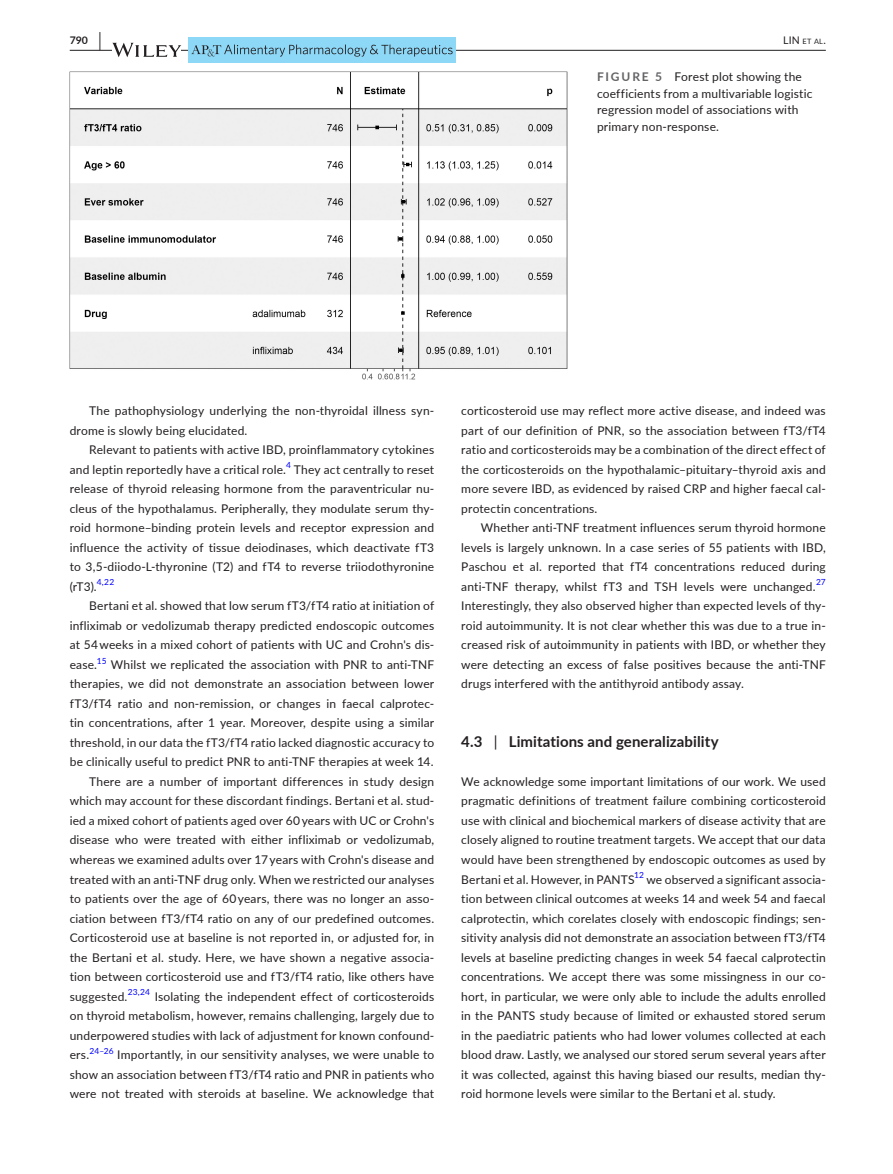
<style>
.page{position:relative;width:893px;height:1174px;background:#fff}
.page>*{position:absolute;margin:0;border:0;box-sizing:border-box;transform-origin:0 0}
.t1{font:700 15px "Lato";letter-spacing:.005em;color:#231f20}
.t2{font:12px/19.5px "Lato";letter-spacing:.015em;color:#231f20;text-align:justify}
.t3{font:10.5px "Lato";color:#231f20}
.t4{font:700 10.5px "Lato";color:#231f20}
.t5{font:8.4px "Lato";color:#00f}
.s1{font-size:19.5px}
.s2{font-size:7.35px}
.s3{font-weight:700;color:#636366}
.s4{font-weight:400}
</style>
<div class="page">
<hr style="left:70px;top:50px;width:756px;height:1px;background:#231f20">
<svg style="left:112px;top:43px;width:69px;height:14px"></svg>
<div style="left:189px;top:38px;width:267px;height:25px;background:#8dd7f7"></div>
<svg style="left:191px;top:44px;width:262px;height:13px"></svg>
<img style="left:70px;top:72px;width:497px;height:307px">
<p class="t4" style="left:70px;top:33px;width:33px">790 <span class="s1">|</span></p>
<p class="t3" style="left:783px;top:33px;width:44px">LIN <span class="s2">et al</span>.</p>
<p class="t2" style="left:597px;top:68px;width:217px;line-height:16.5px;text-align:left"><span class="s3">FIGURE 5</span> Forest plot showing the coefficients from a multivariable logistic regression model of associations with primary non-response.</p>
<p class="t2" style="left:70px;top:401px;width:366px;text-indent:20px">The pathophysiology underlying the non-thyroidal illness syn&shy;drome is slowly being elucidated.</p>
<p class="t2" style="left:70px;top:440px;width:366px;text-indent:20px">Relevant to patients with active IBD, proinflammatory cytokines and leptin reportedly have a critical role.</p>
<p class="t5" style="left:286px;top:459px;width:6px">4</p>
<p class="t2" style="left:70px;top:459px;width:366px;text-indent:224px">They act centrally to reset release of thyroid releasing hormone from the paraventricular nu&shy;cleus of the hypothalamus. Peripherally, they modulate serum thy&shy;roid hormone–binding protein levels and receptor expression and influence the activity of tissue deiodinases, which deactivate fT3 to 3,5-diiodo-L-thyronine (T2) and fT4 to reverse triiodothyronine (rT3).</p>
<p class="t5" style="left:97px;top:576px;width:19px">4,22</p>
<p class="t2" style="left:70px;top:596px;width:366px;text-indent:20px">Bertani et al. showed that low serum fT3/fT4 ratio at initiation of infliximab or vedolizumab therapy predicted endoscopic outcomes at 54 weeks in a mixed cohort of patients with UC and Crohn's dis&shy;ease.</p>
<p class="t5" style="left:97px;top:654px;width:11px">15</p>
<p class="t2" style="left:70px;top:654px;width:366px;text-align:right">Whilst we replicated the association with PNR to anti-TNF therapies, we did not demonstrate an association between lower fT3/fT4 ratio and non-remission, or changes in faecal calprotec&shy;tin concentrations, after 1 year. Moreover, despite using a similar threshold, in our data the fT3/fT4 ratio lacked diagnostic accuracy to be clinically useful to predict PNR to anti-TNF therapies at week 14.<br>There are a number of important differences in study design which may account for these discordant findings. Bertani et al. stud&shy;ied a mixed cohort of patients aged over 60 years with UC or Crohn's disease who were treated with either infliximab or vedolizumab, whereas we examined adults over 17 years with Crohn's disease and treated with an anti-TNF drug only. When we restricted our analyses to patients over the age of 60 years, there was no longer an asso&shy;ciation between fT3/fT4 ratio on any of our predefined outcomes.<br>Corticosteroid use at baseline is not reported in, or adjusted for, in the Bertani et al. study. Here, we have shown a negative associa&shy;tion between corticosteroid use and fT3/fT4 ratio, like others have suggested.<sup>23,24</sup> Isolating the independent effect of corticosteroids on thyroid metabolism, however, remains challenging, largely due to underpowered studies with lack of adjustment for known confound&shy;ers.<sup>24–26</sup> Importantly, in our sensitivity analyses, we were unable to show an association between fT3/fT4 ratio and PNR in patients who were not treated with steroids at baseline. We acknowledge that</p>
<p class="t2" style="left:461px;top:401px;width:366px">corticosteroid use may reflect more active disease, and indeed was part of our definition of PNR, so the association between fT3/fT4 ratio and corticosteroids may be a combination of the direct effect of the corticosteroids on the hypothalamic–pituitary–thyroid axis and more severe IBD, as evidenced by raised CRP and higher faecal cal&shy;protectin concentrations.</p>
<p class="t2" style="left:461px;top:518px;width:366px;text-indent:20px">Whether anti-TNF treatment influences serum thyroid hormone levels is largely unknown. In a case series of 55 patients with IBD, Paschou et al. reported that fT4 concentrations reduced during anti-TNF therapy, whilst fT3 and TSH levels were unchanged.</p>
<p class="t5" style="left:816px;top:576px;width:11px">27</p>
<p class="t2" style="left:461px;top:596px;width:366px">Interestingly, they also observed higher than expected levels of thy&shy;roid autoimmunity. It is not clear whether this was due to a true in&shy;creased risk of autoimmunity in patients with IBD, or whether they were detecting an excess of false positives because the anti-TNF drugs interfered with the antithyroid antibody assay.</p>
<p class="t1" style="left:461px;top:730px;width:259px">4.3 <span class="s4">|</span> Limitations and generalizability</p>
<p class="t2" style="left:461px;top:771px;width:366px">We acknowledge some important limitations of our work. We used pragmatic definitions of treatment failure combining corticosteroid use with clinical and biochemical markers of disease activity that are closely aligned to routine treatment targets. We accept that our data would have been strengthened by endoscopic outcomes as used by Bertani et al. However, in PANTS<sup>12</sup> we observed a significant associa&shy;tion between clinical outcomes at weeks 14 and week 54 and faecal calprotectin, which corelates closely with endoscopic findings; sen&shy;sitivity analysis did not demonstrate an association between fT3/fT4 levels at baseline predicting changes in week 54 faecal calprotectin concentrations. We accept there was some missingness in our co&shy;hort, in particular, we were only able to include the adults enrolled in the PANTS study because of limited or exhausted stored serum in the paediatric patients who had lower volumes collected at each blood draw. Lastly, we analysed our stored serum several years after it was collected, against this having biased our results, median thy&shy;roid hormone levels were similar to the Bertani et al. study.</p>
</div>
